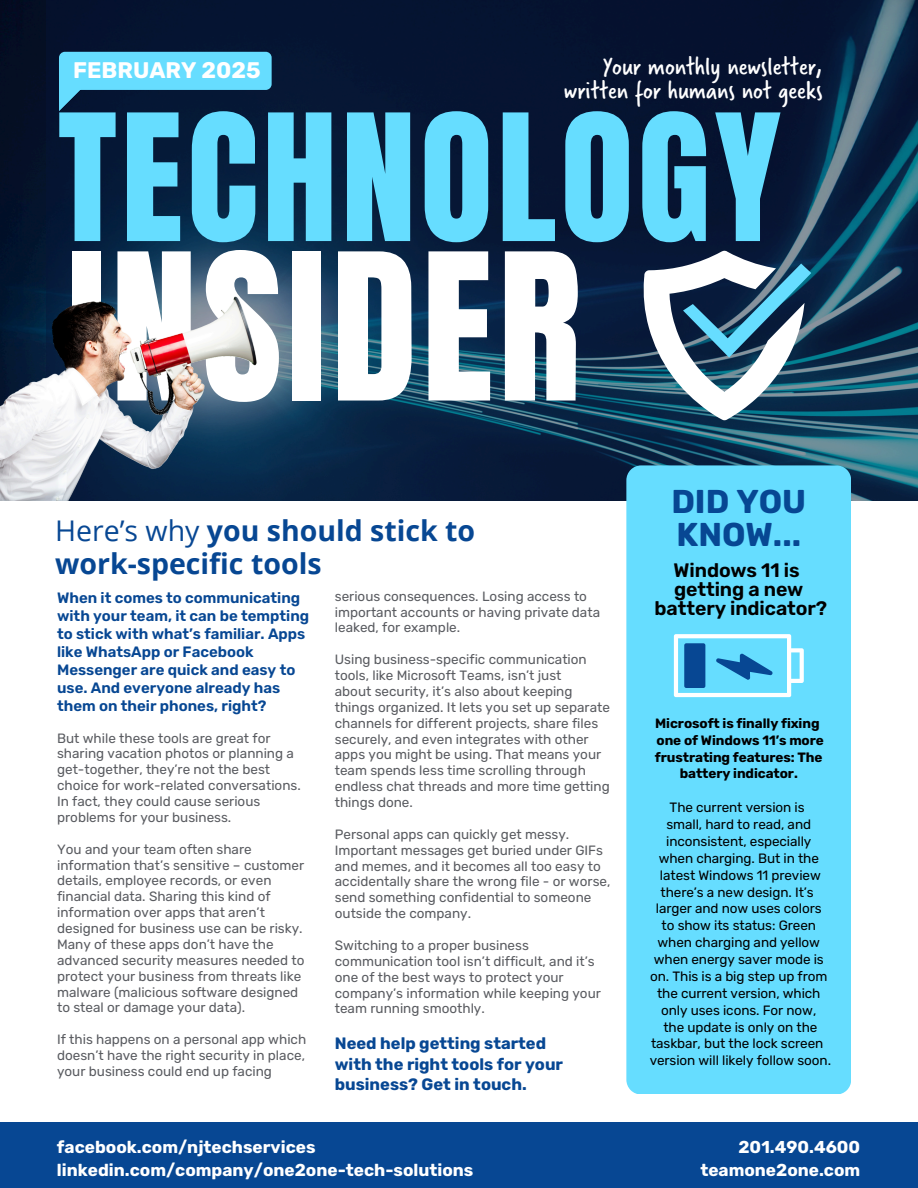
<style>
.page{position:relative;width:918px;height:1188px;background:#fff}
.page>*{position:absolute;margin:0;border:0;box-sizing:border-box;transform-origin:0 0}
.t1{font:173.7px "Anton";letter-spacing:.03em;color:#fff}
.t2{font:149.7px "Anton";letter-spacing:.03em;color:#6df}
.t3{font:700 33px/32.7px "Rubik";color:#074793}
.t4{font:700 28.5px/33.8px "Open Sans";color:#074793}
.t5{font:26.85px/23.2px "Verveine";color:#fff;text-align:right}
.t6{font:700 22.5px "Rubik";color:#fff}
.t7{font:600 19.5px/19.2px "Rubik";letter-spacing:-.005em;color:#000}
.t8{font:700 17.25px "Rubik";color:#fff}
.t9{font:700 16.5px/20.1px "Rubik";color:#074793}
.t10{font:600 15px/18px "Rubik";color:#074793}
.t11{font:13.5px/15.9px "Rubik";color:#5a5c61}
.t12{font:13.5px/16.8px "Rubik";letter-spacing:-.005em;color:#000}
.t13{font:700 13.5px/16.8px "Rubik";letter-spacing:-.005em;color:#000}
.s1{font-weight:400}
</style>
<div class="page">
<div style="left:0;top:1122px;width:918px;height:66px;background:#074793"></div>
<div style="left:0;top:0;width:46px;height:279px;background:#050f27"></div>
<svg style="left:46px;top:0;width:872px;height:501px;background:#0d2744"></svg>
<div style="left:626px;top:465px;width:225px;height:629px;background:#6df"></div>
<div style="left:59px;top:52px;width:213px;height:38px;background:#6df;border-radius:6px"></div>
<svg style="left:59px;top:86px;width:26px;height:26px"></svg>
<svg style="left:644px;top:251px;width:167px;height:169px"></svg>
<img style="left:0;top:279px;width:264px;height:222px">
<svg style="left:674px;top:634px;width:130px;height:63px"></svg>
<p class="t6" style="left:73px;top:57px;width:189px">FEBRUARY 2025</p>
<p class="t5" style="left:564px;top:55px;width:260px">Your monthly newsletter, written for humans not geeks</p>
<h4 class="t2" style="left:58px;top:71px;width:725px">TECHNOLOGY</h4>
<p class="t1" style="left:67px;top:203px;width:516px">INSIDER</p>
<p class="t4" style="left:55px;top:513px;width:422px"><span class="s1">Here’s why</span> you should stick to work-specific tools</p>
<p class="t11" style="left:335px;top:588px;width:267px">serious consequences. Losing access to important accounts or having private data leaked, for example.</p>
<p class="t11" style="left:335px;top:652px;width:253px">Using business-specific communication</p>
<p class="t11" style="left:335px;top:668px;width:228px">tools, like Microsoft Teams, isn’t just</p>
<p class="t11" style="left:335px;top:683px;width:239px">about security, it’s also about keeping</p>
<p class="t11" style="left:335px;top:699px;width:277px">things organized. It lets you set up separate channels for different projects, share files</p>
<p class="t11" style="left:335px;top:731px;width:255px">securely, and even integrates with other</p>
<p class="t11" style="left:335px;top:747px;width:268px">apps you might be using. That means your team spends less time scrolling through</p>
<p class="t11" style="left:335px;top:779px;width:276px">endless chat threads and more time getting things done.</p>
<p class="t11" style="left:335px;top:826px;width:236px">Personal apps can quickly get messy.</p>
<p class="t11" style="left:335px;top:842px;width:277px">Important messages get buried under GIFs and memes, and it becomes all too easy to accidentally share the wrong file - or worse, send something confidential to someone</p>
<p class="t11" style="left:335px;top:906px;width:138px">outside the company.</p>
<p class="t11" style="left:335px;top:937px;width:196px">Switching to a proper business</p>
<p class="t11" style="left:335px;top:953px;width:261px">communication tool isn’t difficult, and it’s</p>
<p class="t11" style="left:335px;top:969px;width:230px">one of the best ways to protect your</p>
<p class="t11" style="left:335px;top:985px;width:268px">company’s information while keeping your team running smoothly.</p>
<p class="t9" style="left:335px;top:1034px;width:213px">Need help getting started</p>
<p class="t9" style="left:335px;top:1054px;width:230px">with the right tools for your business? Get in touch.</p>
<h2 class="t10" style="left:57px;top:589px;width:254px">When it comes to communicating with your team, it can be tempting to stick with what’s familiar. Apps like WhatsApp or Facebook</h2>
<h1 class="t10" style="left:57px;top:661px;width:240px">Messenger are quick and easy to use. And everyone already has</h1>
<p class="t10" style="left:57px;top:697px;width:211px">them on their phones, right?</p>
<p class="t11" style="left:57px;top:730px;width:215px">But while these tools are great for</p>
<h5 class="t11" style="left:57px;top:746px;width:238px">sharing vacation photos or planning a</h5>
<p class="t11" style="left:57px;top:762px;width:215px">get-together, they’re not the best</p>
<h3 class="t11" style="left:57px;top:778px;width:245px">choice for work-related conversations.</h3>
<h6 class="t11" style="left:57px;top:793px;width:205px">In fact, they could cause serious</h6>
<p class="t11" style="left:57px;top:809px;width:176px">problems for your business.</p>
<h4 class="t11" style="left:57px;top:841px;width:196px">You and your team often share</h4>
<p class="t11" style="left:57px;top:857px;width:249px">information that’s sensitive – customer details, employee records, or even</p>
<p class="t11" style="left:57px;top:889px;width:215px">financial data. Sharing this kind of</p>
<p class="t11" style="left:57px;top:905px;width:209px">information over apps that aren’t</p>
<p class="t11" style="left:57px;top:920px;width:247px">designed for business use can be risky.<br>Many of these apps don’t have the</p>
<p class="t11" style="left:57px;top:952px;width:249px">advanced security measures needed to protect your business from threats like malware (malicious software designed</p>
<p class="t11" style="left:57px;top:1000px;width:190px">to steal or damage your data).</p>
<p class="t11" style="left:57px;top:1032px;width:251px;text-align:justify">If this happens on a personal app which doesn’t have the right security in place, your business could end up facing</p>
<p class="t8" style="left:57px;top:1136px;width:260px">facebook.com/njtechservices</p>
<p class="t8" style="left:57px;top:1160px;width:418px">linkedin.com/company/one2one-tech-solutions</p>
<p class="t3" style="left:671px;top:485px;width:136px">DID YOU<br>KNOW...</p>
<p class="t7" style="left:674px;top:561px;width:131px">Windows 11 is getting a new</p>
<p class="t7" style="left:655px;top:599px;width:174px">battery indicator?</p>
<p class="t13" style="left:655px;top:715px;width:166px">Microsoft is finally fixing</p>
<p class="t13" style="left:655px;top:732px;width:170px">one of Windows 11’s more frustrating features: The</p>
<p class="t13" style="left:680px;top:765px;width:120px">battery indicator.</p>
<p class="t12" style="left:670px;top:799px;width:137px">The current version is</p>
<p class="t12" style="left:666px;top:816px;width:146px">small, hard to read, and</p>
<p class="t12" style="left:666px;top:833px;width:147px">inconsistent, especially</p>
<p class="t12" style="left:659px;top:850px;width:162px">when charging. But in the</p>
<p class="t12" style="left:660px;top:867px;width:162px">latest Windows 11 preview there’s a new design. It’s</p>
<p class="t12" style="left:656px;top:900px;width:167px">larger and now uses colors</p>
<p class="t12" style="left:662px;top:917px;width:156px">to show its status: Green</p>
<p class="t12" style="left:658px;top:934px;width:164px">when charging and yellow</p>
<p class="t12" style="left:654px;top:951px;width:172px">when energy saver mode is</p>
<p class="t12" style="left:650px;top:968px;width:179px">on. This is a big step up from</p>
<p class="t12" style="left:657px;top:985px;width:165px">the current version, which</p>
<p class="t12" style="left:661px;top:1002px;width:157px">only uses icons. For now,</p>
<p class="t12" style="left:651px;top:1019px;width:174px;text-align:center">the update is only on the taskbar, but the lock screen</p>
<p class="t12" style="left:650px;top:1052px;width:183px">version will likely follow soon.</p>
<p class="t8" style="left:739px;top:1136px;width:123px">201.490.4600</p>
<p class="t8" style="left:700px;top:1160px;width:161px">teamone2one.com</p>
</div>
